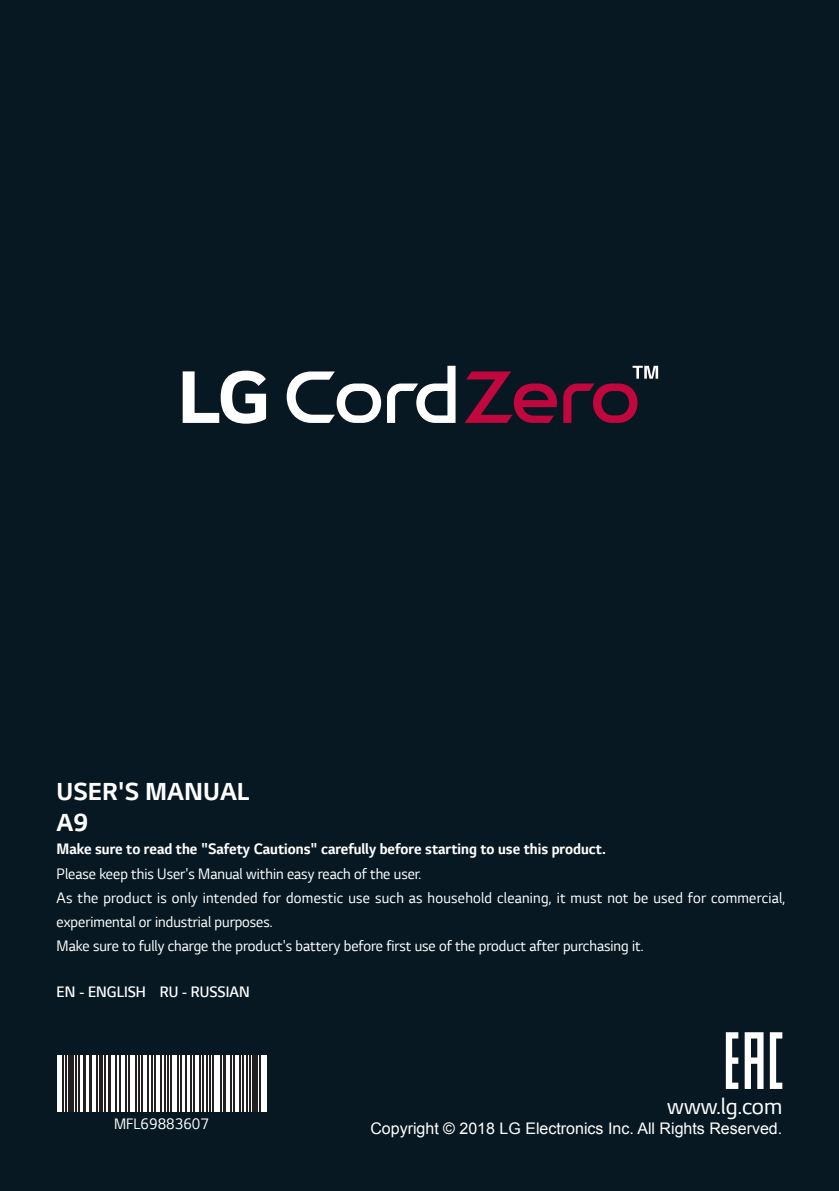
<style>
.page{position:relative;width:839px;height:1191px;background:#fff}
.page>*{position:absolute;margin:0;border:0;box-sizing:border-box;transform-origin:0 0}
.t1{font:700 26px/31.2px "LG Smart";color:#fff}
.t2{font:24px "LG Smart";color:#fff}
.t3{font:16px/24px "LG Smart";color:#fff;scale:.95 1}
.t4{font:700 16px "LG Smart";color:#fff;scale:.95 1}
.t5{font:16px "Arial";color:#fff}
.t6{font:300 16px "LG Smart";color:#fff;scale:.95 1}
</style>
<div class="page">
<div style="left:0;top:0;width:839px;height:1190px;background:#071822"></div>
<svg style="left:57px;top:1055px;width:209px;height:56px;background:#dbdbdb"></svg>
<hr style="left:62px;top:1054px;width:2px;height:57px;background:#231f20">
<hr style="left:65px;top:1054px;width:2px;height:57px;background:#231f20">
<div style="left:68px;top:1054px;width:6px;height:57px;background:#231f20"></div>
<hr style="left:75px;top:1054px;width:2px;height:57px;background:#231f20">
<hr style="left:78px;top:1054px;width:2px;height:57px;background:#231f20">
<hr style="left:83px;top:1054px;width:3px;height:57px;background:#231f20">
<hr style="left:89px;top:1054px;width:2px;height:57px;background:#231f20">
<hr style="left:96px;top:1054px;width:1px;height:57px;background:#231f20">
<hr style="left:99px;top:1054px;width:1px;height:57px;background:#231f20">
<hr style="left:102px;top:1054px;width:1px;height:57px;background:#231f20">
<hr style="left:105px;top:1054px;width:1px;height:57px;background:#231f20">
<hr style="left:108px;top:1054px;width:2px;height:57px;background:#231f20">
<hr style="left:115px;top:1054px;width:1px;height:57px;background:#231f20">
<hr style="left:119px;top:1054px;width:2px;height:57px;background:#231f20">
<hr style="left:125px;top:1054px;width:2px;height:57px;background:#231f20">
<hr style="left:128px;top:1054px;width:1px;height:57px;background:#231f20">
<hr style="left:135px;top:1054px;width:2px;height:57px;background:#231f20">
<hr style="left:138px;top:1054px;width:2px;height:57px;background:#231f20">
<hr style="left:141px;top:1054px;width:2px;height:57px;background:#231f20">
<hr style="left:147px;top:1054px;width:1px;height:57px;background:#231f20">
<hr style="left:151px;top:1054px;width:2px;height:57px;background:#231f20">
<hr style="left:154px;top:1054px;width:2px;height:57px;background:#231f20">
<hr style="left:160px;top:1054px;width:2px;height:57px;background:#231f20">
<hr style="left:164px;top:1054px;width:2px;height:57px;background:#231f20">
<hr style="left:167px;top:1054px;width:2px;height:57px;background:#231f20">
<hr style="left:170px;top:1054px;width:2px;height:57px;background:#231f20">
<hr style="left:178px;top:1054px;width:1px;height:57px;background:#231f20">
<hr style="left:180px;top:1054px;width:2px;height:57px;background:#231f20">
<hr style="left:185px;top:1054px;width:1px;height:57px;background:#231f20">
<hr style="left:191px;top:1054px;width:1px;height:57px;background:#231f20">
<hr style="left:194px;top:1054px;width:1px;height:57px;background:#231f20">
<hr style="left:199px;top:1054px;width:2px;height:57px;background:#231f20">
<hr style="left:202px;top:1054px;width:2px;height:57px;background:#231f20">
<hr style="left:207px;top:1054px;width:1px;height:57px;background:#231f20">
<hr style="left:210px;top:1054px;width:1px;height:57px;background:#231f20">
<hr style="left:213px;top:1054px;width:1px;height:57px;background:#231f20">
<hr style="left:220px;top:1054px;width:1px;height:57px;background:#231f20">
<hr style="left:223px;top:1054px;width:3px;height:57px;background:#231f20">
<hr style="left:230px;top:1054px;width:2px;height:57px;background:#231f20">
<hr style="left:233px;top:1054px;width:1px;height:57px;background:#231f20">
<hr style="left:239px;top:1054px;width:1px;height:57px;background:#231f20">
<hr style="left:242px;top:1054px;width:1px;height:57px;background:#231f20">
<hr style="left:246px;top:1054px;width:2px;height:57px;background:#231f20">
<hr style="left:249px;top:1054px;width:2px;height:57px;background:#231f20">
<div style="left:252px;top:1054px;width:6px;height:57px;background:#231f20"></div>
<hr style="left:259px;top:1054px;width:2px;height:57px;background:#231f20">
<svg style="left:183px;top:370px;width:83px;height:54px"></svg>
<svg style="left:287px;top:371px;width:94px;height:52px"></svg>
<svg style="left:387px;top:366px;width:69px;height:57px"></svg>
<svg style="left:465px;top:371px;width:92px;height:52px"></svg>
<svg style="left:563px;top:366px;width:95px;height:57px"></svg>
<svg style="left:726px;top:1032px;width:12px;height:56px"></svg>
<svg style="left:770px;top:1032px;width:12px;height:56px"></svg>
<svg style="left:745px;top:1032px;width:19px;height:56px"></svg>
<h1 class="t1" style="left:57px;top:776px;width:194px">User's Manual<br>A9</h1>
<p class="t4" style="left:57px;top:839px;width:580px">Make sure to read the "Safety Cautions" carefully before starting to use this product.</p>
<p class="t3" style="left:57px;top:862px;width:769px">Please keep this User's Manual within easy reach of the user.<br>As the product is only intended for domestic use such as household cleaning, it must not be used for commercial, experimental or industrial purposes.<br>Make sure to fully charge the product's battery before first use of the product after purchasing it.</p>
<p class="t6" style="left:57px;top:982px;width:205px">EN - ENGLISH RU - RUSSIAN</p>
<h2 class="t2" style="left:667px;top:1092px;width:117px">www.lg.com</h2>
<p class="t3" style="left:114px;top:1111px;width:101px">MFL69883607</p>
<p class="t5" style="left:370px;top:1117px;width:413px">Copyright © 2018 LG Electronics Inc. All Rights Reserved.</p>
</div>
